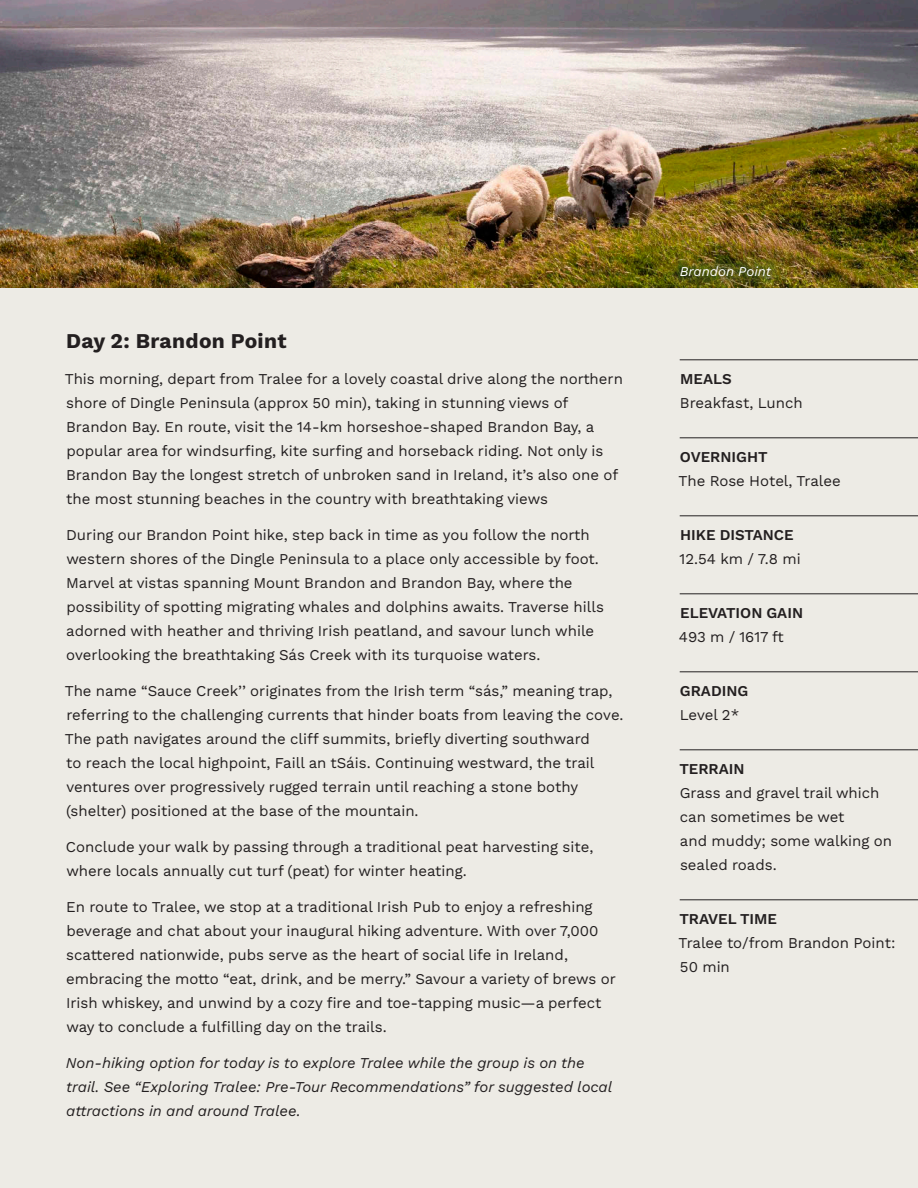
<style>
.page{position:relative;width:918px;height:1188px;background:#fff}
.page>*{position:absolute;margin:0;border:0;box-sizing:border-box;transform-origin:0 0}
.t1{font:700 21px "Work Sans";letter-spacing:.015em;color:#231f20}
.t2{font:15px/24px "Work Sans";color:#231f20}
.t3{font:italic 15px/24px "Work Sans";color:#231f20}
.t4{font:600 15px "Work Sans";color:#231f20}
.t5{font:italic 13.5px "Work Sans";color:#fff}
</style>
<div class="page">
<div style="left:0;top:148px;width:918px;height:1040px;background:#edebe5"></div>
<img style="left:0;top:0;width:918px;height:288px">
<hr style="left:680px;top:360px;width:238px;height:1px;background:#231f20">
<hr style="left:680px;top:438px;width:238px;height:1px;background:#231f20">
<hr style="left:680px;top:516px;width:238px;height:1px;background:#231f20">
<hr style="left:680px;top:594px;width:238px;height:1px;background:#231f20">
<hr style="left:680px;top:672px;width:238px;height:1px;background:#231f20">
<hr style="left:680px;top:750px;width:238px;height:1px;background:#231f20">
<hr style="left:680px;top:900px;width:238px;height:1px;background:#231f20">
<div style="left:670px;top:256px;width:112px;height:31px;background:#406425;opacity:.75"></div>
<h1 class="t1" style="left:66px;top:333px;width:222px">Day 2: Brandon Point</h1>
<p class="t2" style="left:65px;top:366px;width:560px">This morning, depart from Tralee for a lovely coastal drive along the northern shore of Dingle Peninsula (approx 50 min), taking in stunning views of Brandon Bay. En route, visit the 14-km horseshoe-shaped Brandon Bay, a popular area for windsurfing, kite surfing and horseback riding. Not only is Brandon Bay the longest stretch of unbroken sand in Ireland, it’s also one of the most stunning beaches in the country with breathtaking views</p>
<p class="t2" style="left:66px;top:522px;width:539px">During our Brandon Point hike, step back in time as you follow the north western shores of the Dingle Peninsula to a place only accessible by foot.<br>Marvel at vistas spanning Mount Brandon and Brandon Bay, where the possibility of spotting migrating whales and dolphins awaits. Traverse hills adorned with heather and thriving Irish peatland, and savour lunch while overlooking the breathtaking Sás Creek with its turquoise waters.</p>
<p class="t2" style="left:65px;top:678px;width:560px">The name “Sauce Creek’’ originates from the Irish term “sás,” meaning trap, referring to the challenging currents that hinder boats from leaving the cove.<br>The path navigates around the cliff summits, briefly diverting southward<br>to reach the local highpoint, Faill an tSáis. Continuing westward, the trail ventures over progressively rugged terrain until reaching a stone bothy (shelter) positioned at the base of the mountain.</p>
<p class="t2" style="left:66px;top:834px;width:529px">Conclude your walk by passing through a traditional peat harvesting site, where locals annually cut turf (peat) for winter heating.</p>
<p class="t2" style="left:66px;top:894px;width:551px">En route to Tralee, we stop at a traditional Irish Pub to enjoy a refreshing beverage and chat about your inaugural hiking adventure. With over 7,000 scattered nationwide, pubs serve as the heart of social life in Ireland, embracing the motto “eat, drink, and be merry.” Savour a variety of brews or Irish whiskey, and unwind by a cozy fire and toe-tapping music—a perfect way to conclude a fulfilling day on the trails.</p>
<p class="t3" style="left:66px;top:1052px;width:548px">Non-hiking option for today is to explore Tralee while the group is on the trail. See “Exploring Tralee: Pre-Tour Recommendations” for suggested local attractions in and around Tralee.</p>
<p class="t5" style="left:680px;top:266px;width:93px">Brandon Point</p>
<p class="t4" style="left:680px;top:373px;width:53px">MEALS</p>
<p class="t2" style="left:680px;top:390px;width:124px">Breakfast, Lunch</p>
<p class="t4" style="left:680px;top:451px;width:89px">OVERNIGHT</p>
<p class="t2" style="left:679px;top:468px;width:164px">The Rose Hotel, Tralee</p>
<p class="t4" style="left:680px;top:529px;width:115px">HIKE DISTANCE</p>
<p class="t2" style="left:680px;top:546px;width:123px">12.54 km / 7.8 mi</p>
<p class="t4" style="left:680px;top:607px;width:124px">ELEVATION GAIN</p>
<p class="t2" style="left:679px;top:624px;width:106px">493 m / 1617 ft</p>
<p class="t4" style="left:680px;top:685px;width:70px">GRADING</p>
<p class="t2" style="left:680px;top:702px;width:61px">Level 2*</p>
<p class="t4" style="left:679px;top:763px;width:67px">TERRAIN</p>
<p class="t2" style="left:680px;top:780px;width:214px">Grass and gravel trail which can sometimes be wet<br>and muddy; some walking on sealed roads.</p>
<p class="t4" style="left:679px;top:913px;width:99px">TRAVEL TIME</p>
<p class="t2" style="left:679px;top:930px;width:218px">Tralee to/from Brandon Point:<br>50 min</p>
</div>
